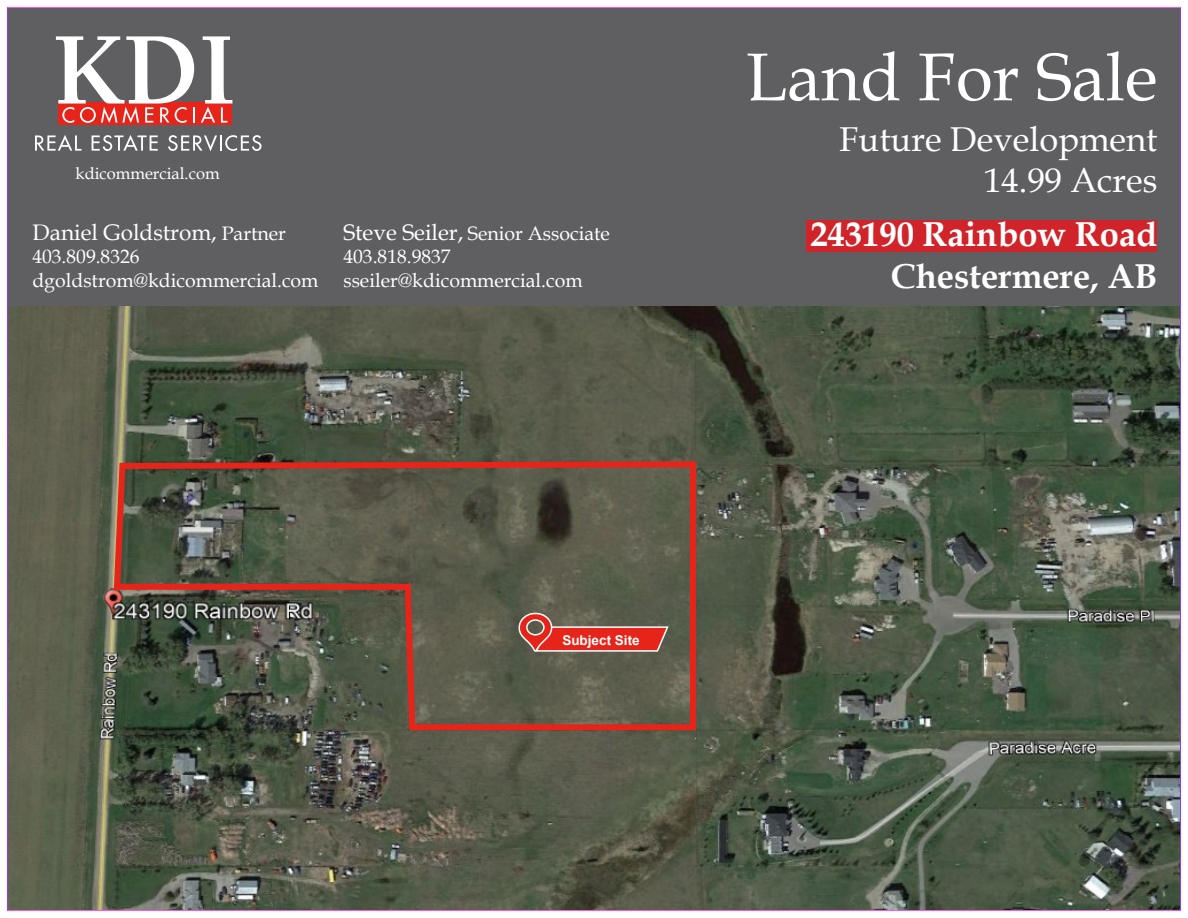
<style>
.page{position:relative;width:1188px;height:918px;background:#fff}
.page>*{position:absolute;margin:0;border:0;box-sizing:border-box;transform-origin:0 0}
.t1{font:67.5px "Book Antiqua";color:#fff}
.t2{font:700 34.5px "Book Antiqua";color:#fff}
.t3{font:34.5px "Book Antiqua";color:#fff}
.t4{font:22.5px "Book Antiqua";color:#fff}
.t5{font:19.5px "Book Antiqua";color:#fff}
.t6{font:16.5px "Book Antiqua";color:#fff}
.t7{font:700 13.5px "Arial";color:#fff}
.s1{font-size:19.5px}
.s2{font-size:22.5px}
</style>
<div class="page">
<div style="left:8px;top:8px;width:1172px;height:298px;background:#5f5f62"></div>
<div style="left:58px;top:102px;width:174px;height:23px;background:#e72419"></div>
<svg style="left:56px;top:36px;width:139px;height:87px"></svg>
<svg style="left:201px;top:36px;width:31px;height:87px"></svg>
<svg style="left:35px;top:135px;width:47px;height:16px"></svg>
<svg style="left:92px;top:135px;width:66px;height:16px"></svg>
<svg style="left:168px;top:135px;width:94px;height:16px"></svg>
<img style="left:10px;top:306px;width:1168px;height:602px">
<div style="left:806px;top:220px;width:351px;height:32px;background:#d1232a"></div>
<svg style="left:111px;top:458px;width:588px;height:275px"></svg>
<hr style="left:7px;top:8px;width:1px;height:902px;background:#93f">
<hr style="left:1180px;top:8px;width:1px;height:902px;background:#93f">
<p class="t6" style="left:76px;top:161px;width:146px">kdicommercial.com</p>
<p class="t4" style="left:32px;top:217px;width:255px">Daniel Goldstrom, <span class="s1">Partner</span></p>
<p class="t5" style="left:32px;top:243px;width:109px">403.809.8326</p>
<p class="t5" style="left:32px;top:267px;width:288px">dgoldstrom@kdicommercial.com</p>
<p class="t5" style="left:343px;top:220px;width:268px"><span class="s2">Steve Seiler,</span> Senior Associate</p>
<p class="t5" style="left:343px;top:243px;width:109px">403.818.9837</p>
<p class="t5" style="left:343px;top:267px;width:241px">sseiler@kdicommercial.com</p>
<p class="t1" style="left:746px;top:30px;width:413px">Land For Sale</p>
<p class="t3" style="left:839px;top:115px;width:319px">Future Development</p>
<p class="t3" style="left:984px;top:156px;width:175px">14.99 Acres</p>
<p class="t2" style="left:810px;top:210px;width:348px">243190 Rainbow Road</p>
<p class="t2" style="left:891px;top:253px;width:268px">Chestermere, AB</p>
<p class="t7" style="left:562px;top:630px;width:79px">Subject Site</p>
</div>
